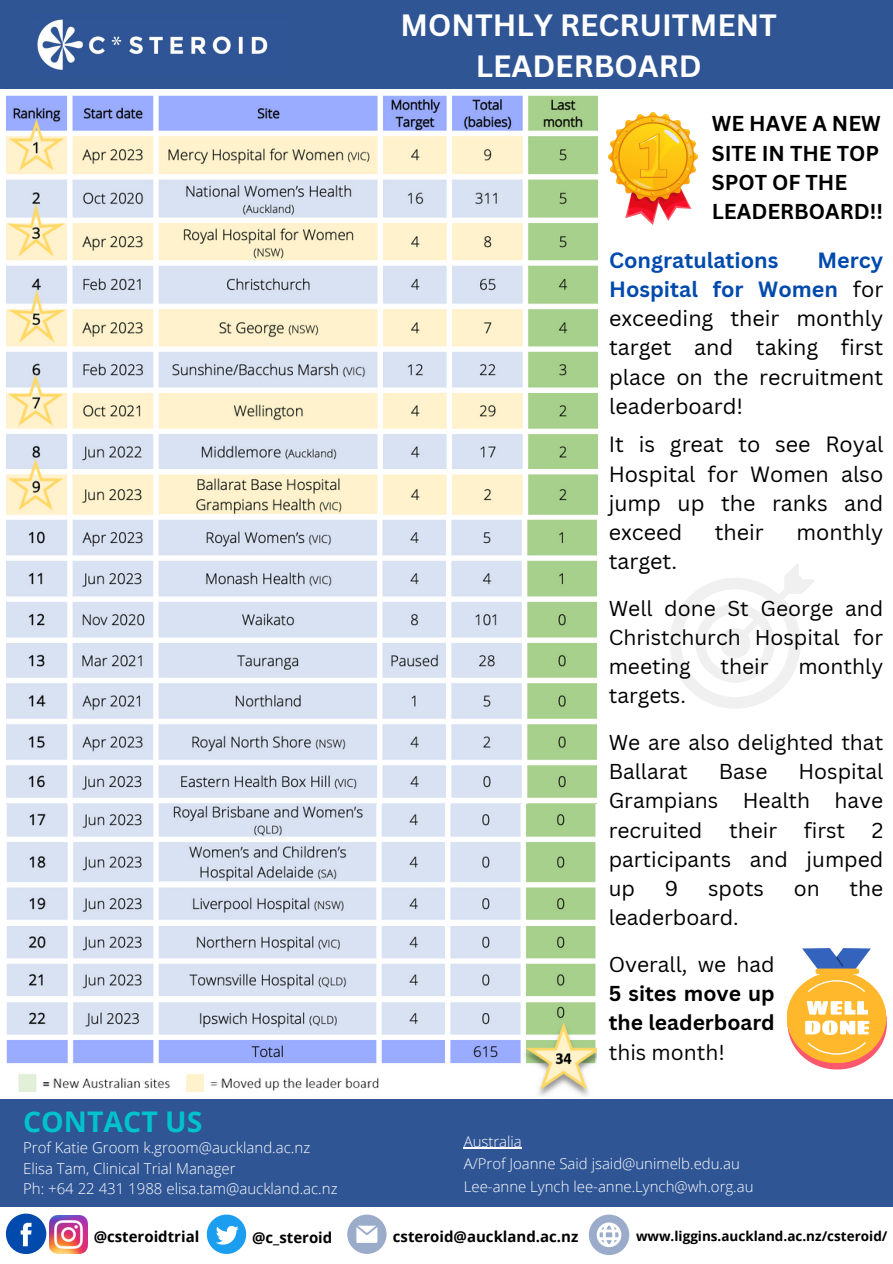
<style>
.page{position:relative;width:893px;height:1264px;background:#fff}
.page>*{position:absolute;margin:0;border:0;box-sizing:border-box;transform-origin:0 0}
.t1{font:700 30px/41.5px "Canva Sans";color:#fff;text-align:center}
.t2{font:700 28.5px "Open Sans";color:#00c2cb}
.t3{font:21.45px/29.2px "Canva Sans";color:#000;text-align:justify}
.t4{font:700 21.45px "Canva Sans";color:#004aad}
.t5{font:21px/29.2px "Canva Sans";color:#000;text-align:justify}
.t6{font:700 21px/29.2px "Canva Sans";color:#000}
.t7{font:300 15px "Open Sans";color:#fff}
.t8{font:700 15px "Open Sans";color:#000}
.t9{font:700 13.5px "Open Sans";color:#000}
.s1{font-weight:700;color:#004aad}
.s2{font-weight:400}
</style>
<div class="page">
<div style="left:0;top:0;width:892px;height:89px;background:#2f5595"></div>
<img style="left:37px;top:19px;width:231px;height:51px">
<div style="left:0;top:1099px;width:892px;height:107px;background:#2f5595"></div>
<svg style="left:6px;top:1213px;width:40px;height:40px"></svg>
<svg style="left:347px;top:1214px;width:39px;height:39px"></svg>
<svg style="left:588px;top:1214px;width:41px;height:40px"></svg>
<svg style="left:207px;top:1214px;width:39px;height:39px"></svg>
<img style="left:50px;top:1215px;width:38px;height:38px">
<img style="left:7px;top:95px;width:590px;height:1001px">
<img style="left:15px;top:1070px;width:383px;height:24px">
<img style="left:608px;top:112px;width:89px;height:112px">
<svg style="left:670px;top:564px;width:144px;height:144px"></svg>
<svg style="left:786px;top:948px;width:101px;height:122px"></svg>
<hr style="left:463px;top:1147px;width:59px;height:1px;background:#fff">
<p class="t1" style="left:400px;top:3px;width:378px">MONTHLY RECRUITMENT<br>LEADERBOARD</p>
<p class="t6" style="left:711px;top:108px;width:173px">WE HAVE A NEW<br>SITE IN THE TOP<br>SPOT OF THE<br>LEADERBOARD!!</p>
<p class="t4" style="left:609px;top:245px;width:171px">Congratulations</p>
<p class="t3" style="left:609px;top:245px;width:276px;text-indent:208px"><span class="s1">Mercy Hospital for Women</span> for exceeding their monthly target and taking first place on the recruitment leaderboard!</p>
<p class="t3" style="left:608px;top:429px;width:276px">It is great to see Royal Hospital for Women also jump up the ranks and exceed</p>
<p class="t3" style="left:714px;top:517px;width:51px">their</p>
<p class="t3" style="left:796px;top:517px;width:88px">monthly</p>
<p class="t3" style="left:608px;top:546px;width:70px">target.</p>
<p class="t5" style="left:608px;top:593px;width:276px">Well done St George and Christchurch Hospital for meeting</p>
<p class="t5" style="left:720px;top:651px;width:49px">their</p>
<p class="t5" style="left:798px;top:651px;width:86px">monthly</p>
<p class="t2" style="left:23px;top:1101px;width:181px">CONTACT US</p>
<p class="t7" style="left:23px;top:1137px;width:288px">Prof Katie Groom k.groom@auckland.ac.nz</p>
<p class="t7" style="left:23px;top:1157px;width:214px">Elisa Tam, Clinical Trial Manager</p>
<p class="t7" style="left:23px;top:1177px;width:316px">Ph: +64 22 431 1988 elisa.tam@auckland.ac.nz</p>
<p class="t5" style="left:608px;top:680px;width:79px">targets.</p>
<p class="t5" style="left:608px;top:727px;width:276px">We are also delighted that<br>Ballarat</p>
<p class="t5" style="left:608px;top:756px;width:276px;text-indent:190px">Hospital Grampians Health have recruited</p>
<p class="t5" style="left:718px;top:756px;width:50px">Base</p>
<p class="t5" style="left:729px;top:815px;width:49px">their</p>
<p class="t5" style="left:803px;top:815px;width:43px">first</p>
<p class="t5" style="left:608px;top:815px;width:276px;text-indent:263px">2 participants and jumped up</p>
<p class="t5" style="left:664px;top:873px;width:15px">9</p>
<p class="t5" style="left:708px;top:873px;width:57px">spots</p>
<p class="t5" style="left:793px;top:873px;width:27px">on</p>
<p class="t5" style="left:849px;top:873px;width:35px">the</p>
<p class="t5" style="left:608px;top:902px;width:131px">leaderboard.</p>
<p class="t6" style="left:608px;top:949px;width:167px;text-align:justify"><span class="s2">Overall, we had </span>5 sites move up the leaderboard <span class="s2">this month!</span></p>
<p class="t7" style="left:463px;top:1130px;width:60px">Australia</p>
<p class="t7" style="left:463px;top:1153px;width:277px">A/Prof Joanne Said jsaid@unimelb.edu.au</p>
<p class="t7" style="left:464px;top:1175px;width:291px">Lee-anne Lynch lee-anne.Lynch@wh.org.au</p>
<p class="t8" style="left:94px;top:1225px;width:107px">@csteroidtrial</p>
<p class="t8" style="left:252px;top:1226px;width:82px">@c_steroid</p>
<p class="t8" style="left:393px;top:1225px;width:187px">csteroid@auckland.ac.nz</p>
<p class="t9" style="left:636px;top:1226px;width:253px">www.liggins.auckland.ac.nz/csteroid/</p>
</div>
